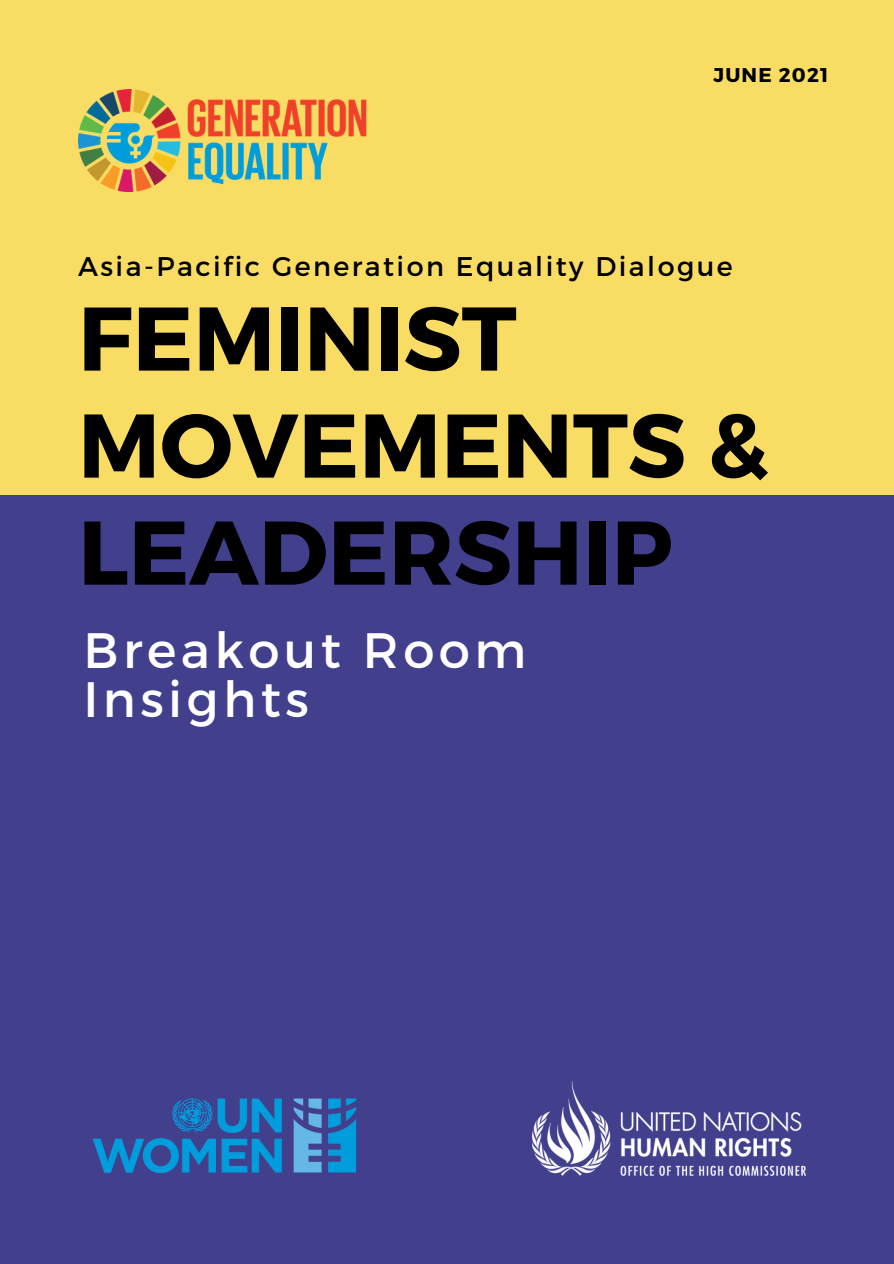
<style>
.page{position:relative;width:894px;height:1264px;background:#fff}
.page>*{position:absolute;margin:0;border:0;box-sizing:border-box;transform-origin:0 0}
.t1{font:700 90.15px/106.9px "Montserrat";color:#000}
.t2{font:49.65px "Montserrat";letter-spacing:.09em;color:#fff}
.t3{font:27px "Montserrat";letter-spacing:.09em;color:#000}
.t4{font:700 19.8px "Montserrat";letter-spacing:.06em;color:#000}
</style>
<div class="page">
<div style="left:0;top:0;width:893px;height:1263px;background:#f9dc63"></div>
<div style="left:0;top:495px;width:893px;height:768px;background:#423f8d"></div>
<img style="left:78px;top:89px;width:289px;height:103px">
<img style="left:93px;top:1098px;width:264px;height:76px">
<img style="left:532px;top:1081px;width:272px;height:94px">
<p class="t4" style="left:713px;top:62px;width:116px">JUNE 2021</p>
<p class="t3" style="left:78px;top:249px;width:656px">Asia-Pacific Generation Equality Dialogue</p>
<p class="t1" style="left:78px;top:280px;width:691px">FEMINIST<br>MOVEMENTS &amp;<br>LEADERSHIP</p>
<p class="t2" style="left:83px;top:618px;width:444px">Breakout Room</p>
<p class="t2" style="left:83px;top:667px;width:227px">Insights</p>
</div>
